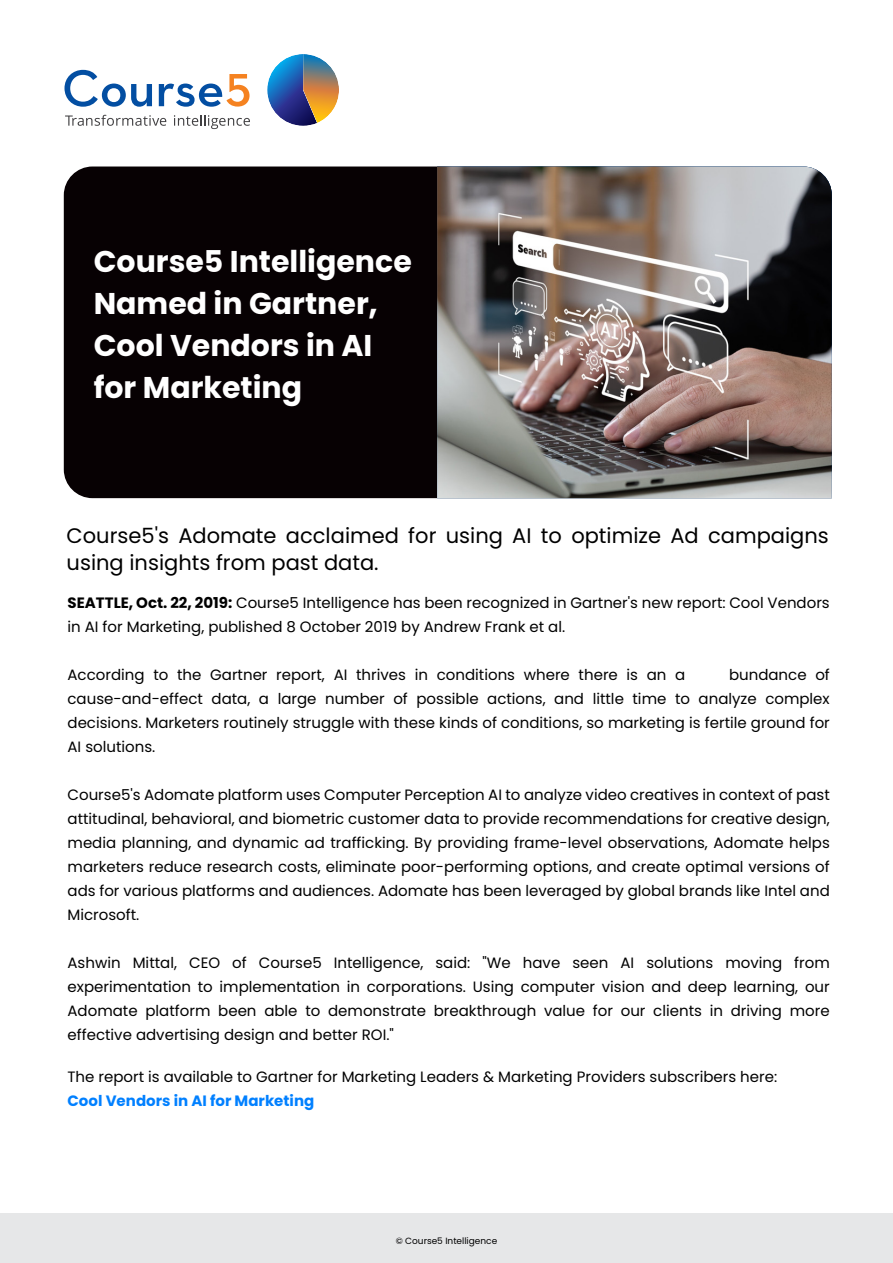
<style>
.page{position:relative;width:893px;height:1263px;background:#fff}
.page>*{position:absolute;margin:0;border:0;box-sizing:border-box;transform-origin:0 0}
.t1{font:700 30px/42px "Poppins";color:#fff}
.t2{font:21px/27px "Poppins";color:#000}
.t3{font:15px/24px "Poppins";color:#000;text-align:justify}
.t4{font:700 15px "Poppins";color:#0080ff}
.t5{font:9px "Poppins";color:#000}
.s1{font-weight:700}
</style>
<div class="page">
<div style="left:0;top:1213px;width:893px;height:50px;background:#e6e7e8"></div>
<div style="left:64px;top:166px;width:373px;height:332px;background:#070103"></div>
<svg style="left:64px;top:70px;width:88px;height:37px"></svg>
<svg style="left:159px;top:74px;width:91px;height:33px"></svg>
<svg style="left:267px;top:54px;width:72px;height:72px"></svg>
<svg style="left:65px;top:115px;width:101px;height:11px"></svg>
<svg style="left:174px;top:115px;width:76px;height:14px"></svg>
<img style="left:437px;top:166px;width:395px;height:332px">
<h1 class="t1" style="left:94px;top:243px;width:320px">Course5 Intelligence<br>Named in Gartner,<br>Cool Vendors in AI for Marketing</h1>
<h2 class="t2" style="left:67px;top:524px;width:764px">Course5's Adomate acclaimed for using AI to optimize Ad campaigns using insights from past data.</h2>
<p class="t3" style="left:68px;top:592px;width:764px"><span class="s1">SEATTLE, Oct. 22, 2019:</span> Course5 Intelligence has been recognized in Gartner's new report: Cool Vendors in AI for Marketing, published 8 October 2019 by Andrew Frank et al.</p>
<p class="t3" style="left:68px;top:664px;width:619px">According to the Gartner report, AI thrives in conditions where there is an a</p>
<p class="t3" style="left:68px;top:664px;width:764px;text-indent:661px">bundance of cause-and-effect data, a large number of possible actions, and little time to analyze complex decisions. Marketers routinely struggle with these kinds of conditions, so marketing is fertile ground for AI solutions.</p>
<p class="t3" style="left:68px;top:784px;width:764px">Course5's Adomate platform uses Computer Perception AI to analyze video creatives in context of past attitudinal, behavioral, and biometric customer data to provide recommendations for creative design, media planning, and dynamic ad trafficking. By providing frame-level observations, Adomate helps marketers reduce research costs, eliminate poor-performing options, and create optimal versions of ads for various platforms and audiences. Adomate has been leveraged by global brands like Intel and Microsoft.</p>
<p class="t3" style="left:68px;top:952px;width:764px">Ashwin Mittal, CEO of Course5 Intelligence, said: "We have seen AI solutions moving from experimentation to implementation in corporations. Using computer vision and deep learning, our Adomate platform been able to demonstrate breakthrough value for our clients in driving more effective advertising design and better ROI."</p>
<p class="t3" style="left:68px;top:1066px;width:711px">The report is available to Gartner for Marketing Leaders &amp; Marketing Providers subscribers here:</p>
<p class="t4" style="left:68px;top:1094px;width:248px">Cool Vendors in AI for Marketing</p>
<p class="t5" style="left:396px;top:1236px;width:103px">© Course5 Intelligence</p>
</div>
